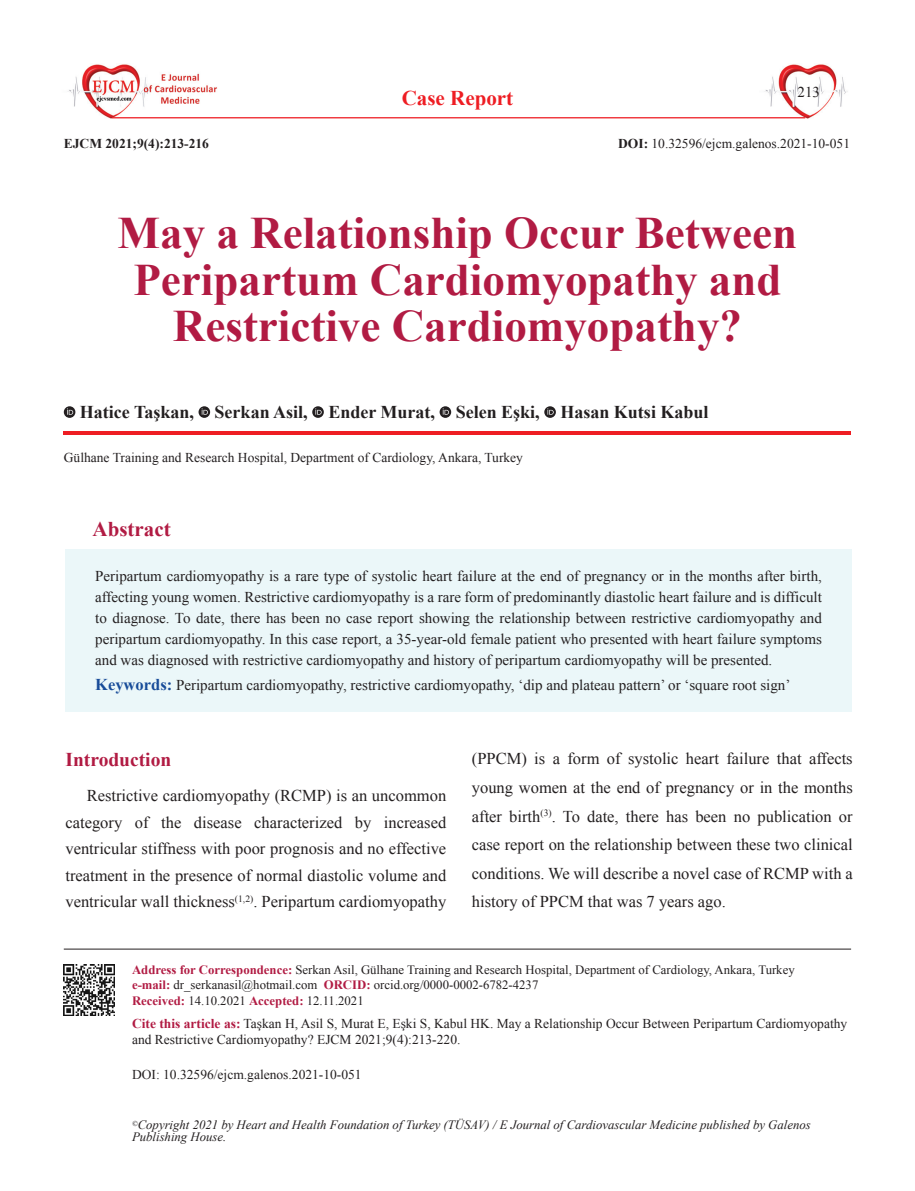
<style>
.page{position:relative;width:915px;height:1191px;background:#fff}
.page>*{position:absolute;margin:0;border:0;box-sizing:border-box;transform-origin:0 0}
.BASLIK{font:700 45px/46.5px "Times New Roman";color:#b11b43;text-align:center}
.KONU{font:700 21px "Times New Roman";color:#ee1d23}
.OZET{font:700 21px "Times New Roman";color:#b11b43}
.ARA_BASLIK{font:700 19.5px "Times New Roman";color:#b11b43}
.YAZARLAR{font:700 18px "Times New Roman";color:#231f20}
.YAZI{font:16.5px/28.5px "Times New Roman";color:#231f20;text-align:justify}
.OZET-2{font:15px/21px "Times New Roman";color:#231f20;text-align:justify}
.CITE_AS{font:13.5px/16.5px "Times New Roman";color:#231f20}
.KURUM{font:13.5px "Times New Roman";color:#231f20}
.YAZİSMA{font:13.5px "Times New Roman";color:#231f20}
.SAYFA_NO{font:700 13.5px "Times New Roman";color:#231f20}
.YAZİSMA-2{font:12.75px "Times New Roman";color:#231f20}
.t1{font:italic 12.75px/12px "Times New Roman";color:#231f20}
.s1{font-weight:700}
.s2{font-weight:700;font-size:16.5px;color:#184c99}
.s3{font-weight:700;color:#b11b43}
</style>
<div class="page">
<img style="left:759px;top:64px;width:89px;height:55px">
<img style="left:68px;top:64px;width:150px;height:55px">
<hr style="left:112px;top:117px;width:693px;height:1px;background:#ee1d23">
<hr style="left:64px;top:948px;width:786px;height:1px;background:#231f20">
<img style="left:64px;top:964px;width:51px;height:51px">
<hr style="left:64px;top:431px;width:786px;height:3px;background:#ee1d23">
<div style="left:65px;top:549px;width:786px;height:162px;background:#ebf7f9"></div>
<svg style="left:64px;top:406px;width:11px;height:12px"></svg>
<svg style="left:67px;top:408px;width:6px;height:7px"></svg>
<svg style="left:198px;top:406px;width:12px;height:12px"></svg>
<svg style="left:201px;top:408px;width:7px;height:7px"></svg>
<svg style="left:312px;top:406px;width:12px;height:12px"></svg>
<svg style="left:315px;top:408px;width:6px;height:7px"></svg>
<svg style="left:439px;top:406px;width:12px;height:12px"></svg>
<svg style="left:442px;top:408px;width:7px;height:7px"></svg>
<svg style="left:544px;top:406px;width:11px;height:12px"></svg>
<svg style="left:547px;top:408px;width:6px;height:7px"></svg>
<p class="SAYFA_NO" style="left:64px;top:134px;width:147px">EJCM 2021;9(4):213-216</p>
<p class="KONU" style="left:401px;top:84px;width:113px">Case Report</p>
<p class="OZET-2" style="left:797px;top:81px;width:24px">213</p>
<p class="CITE_AS" style="left:618px;top:135px;width:233px"><span class="s1">DOI:</span> 10.32596/ejcm.galenos.2021-10-051</p>
<p class="BASLIK" style="left:118px;top:209px;width:681px">May a Relationship Occur Between<br>Peripartum Cardiomyopathy and<br>Restrictive Cardiomyopathy?</p>
<p class="YAZARLAR" style="left:80px;top:399px;width:630px">Hatice Taşkan, Serkan Asil, Ender Murat, Selen Eşki, Hasan Kutsi Kabul</p>
<p class="KURUM" style="left:64px;top:448px;width:460px">Gülhane Training and Research Hospital, Department of Cardiology, Ankara, Turkey</p>
<p class="OZET" style="left:93px;top:515px;width:80px">Abstract</p>
<p class="OZET-2" style="left:95px;top:565px;width:728px">Peripartum cardiomyopathy is a rare type of systolic heart failure at the end of pregnancy or in the months after birth, affecting young women. Restrictive cardiomyopathy is a rare form of predominantly diastolic heart failure and is difficult to diagnose. To date, there has been no case report showing the relationship between restrictive cardiomyopathy and peripartum cardiomyopathy. In this case report, a 35-year-old female patient who presented with heart failure symptoms and was diagnosed with restrictive cardiomyopathy and history of peripartum cardiomyopathy will be presented.</p>
<p class="OZET-2" style="left:95px;top:674px;width:696px"><span class="s2">Keywords:</span> Peripartum cardiomyopathy, restrictive cardiomyopathy, ‘dip and plateau pattern’ or ‘square root sign’</p>
<p class="ARA_BASLIK" style="left:65px;top:746px;width:107px">Introduction</p>
<p class="YAZI" style="left:65px;top:782px;width:382px;line-height:26.5px;text-indent:21px">Restrictive cardiomyopathy (RCMP) is an uncommon category of the disease characterized by increased ventricular stiffness with poor prognosis and no effective treatment in the presence of normal diastolic volume and ventricular wall thickness<sup>(1,2)</sup>. Peripartum cardiomyopathy</p>
<p class="YAZI" style="left:471px;top:744px;width:382px">(PPCM) is a form of systolic heart failure that affects young women at the end of pregnancy or in the months after birth<sup>(3)</sup>. To date, there has been no publication or case report on the relationship between these two clinical conditions. We will describe a novel case of RCMP with a history of PPCM that was 7 years ago.</p>
<p class="YAZİSMA-2" style="left:132px;top:960px;width:664px"><span class="s3">Address for Correspondence:</span> Serkan Asil, Gülhane Training and Research Hospital, Department of Cardiology, Ankara, Turkey</p>
<p class="YAZİSMA-2" style="left:132px;top:976px;width:407px"><span class="s3">e-mail:</span> dr_serkanasil@hotmail.com <span class="s3">ORCID:</span> orcid.org/0000-0002-6782-4237</p>
<p class="YAZİSMA-2" style="left:132px;top:992px;width:233px"><span class="s3">Received:</span> 14.10.2021 <span class="s3">Accepted:</span> 12.11.2021</p>
<p class="CITE_AS" style="left:132px;top:1015px;width:716px"><span class="s3">Cite this article as:</span> Taşkan H, Asil S, Murat E, Eşki S, Kabul HK. May a Relationship Occur Between Peripartum Cardiomyopathy and Restrictive Cardiomyopathy? EJCM 2021;9(4):213-220.</p>
<p class="YAZİSMA" style="left:132px;top:1065px;width:231px">DOI: 10.32596/ejcm.galenos.2021-10-051</p>
<p class="t1" style="left:132px;top:1118px;width:680px"><sup>©</sup>Copyright 2021 by Heart and Health Foundation of Turkey (TÜSAV) / E Journal of Cardiovascular Medicine published by Galenos<br>Publishing House.</p>
</div>
